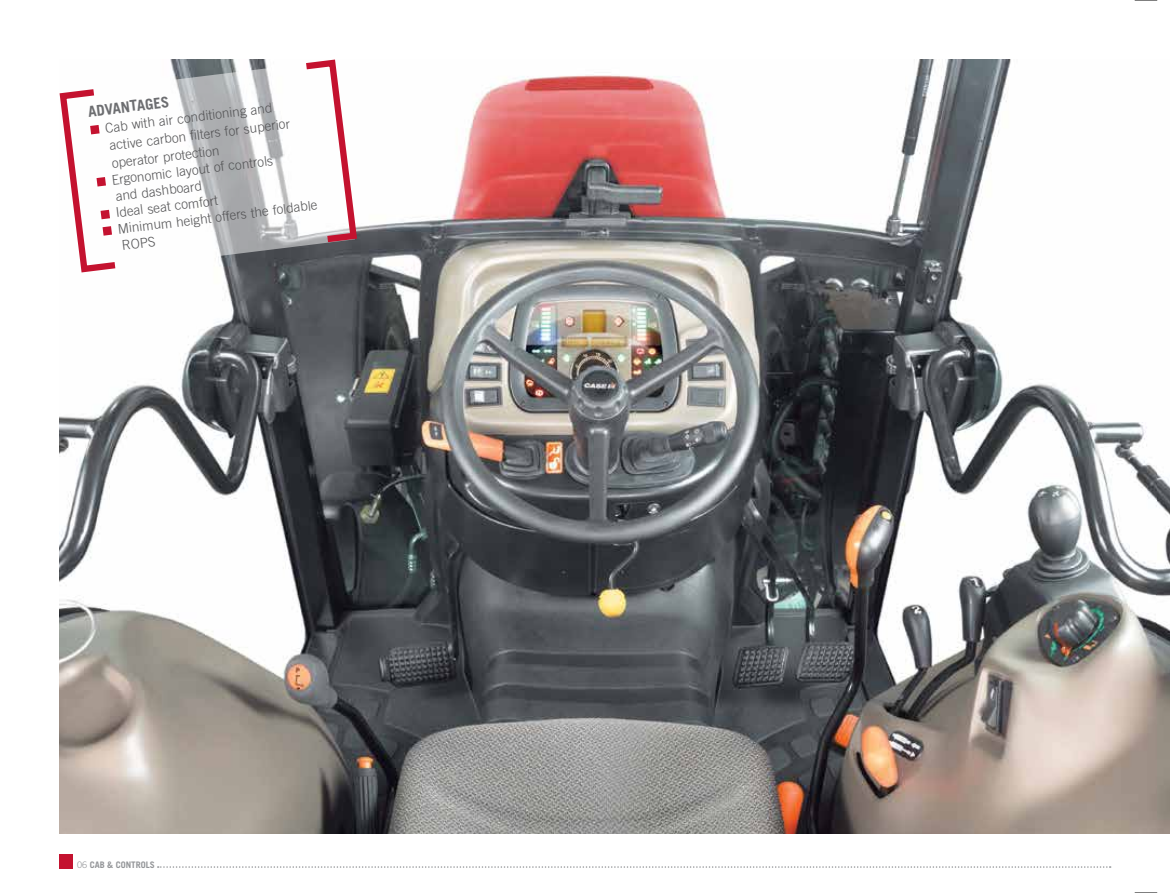
<style>
.page{position:relative;width:1170px;height:893px;background:#fff}
.page>*{position:absolute;margin:0;border:0;box-sizing:border-box;transform-origin:0 0}
.t1{font:700 15px "Trade Gothic LT Std";color:#6d6e71}
.t2{font:300 13.5px/16.5px "Trade Gothic LT Std";color:#545456}
.t3{font:700 9px "Trade Gothic LT Std";color:#939598}
.s1{font-weight:300}
</style>
<div class="page">
<div style="left:60px;top:855px;width:13px;height:12px;background:#c4122f"></div>
<svg style="left:158px;top:866px;width:952px;height:2px"></svg>
<div style="left:60px;top:856px;width:13px;height:12px;background:#c4122f"></div>
<img style="left:60px;top:60px;width:1097px;height:773px">
<svg style="left:61px;top:60px;width:294px;height:213px"></svg>
<svg style="left:299px;top:59px;width:61px;height:187px"></svg>
<svg style="left:59px;top:85px;width:63px;height:191px"></svg>
<img style="left:1157px;top:473px;width:12px;height:360px">
<svg style="left:1134px;top:0;width:23px;height:1px"></svg>
<svg style="left:1134px;top:892px;width:23px;height:1px"></svg>
<p class="t1" style="left:87px;top:102px;width:83px;rotate:-7deg">ADVANTAGES</p>
<p class="t2" style="left:104px;top:119px;width:185px;line-height:18px;rotate:-7deg">Cab with air conditioning and active carbon fi lters for superior operator protection</p>
<p class="t2" style="left:111px;top:172px;width:203px;rotate:-7deg">Ergonomic layout of controls<br>and dashboard<br>Ideal seat comfort<br>Minimum height offers the foldable<br>ROPS</p>
<p class="t3" style="left:77px;top:859px;width:79px"><span class="s1">06</span> CAB &amp; CONTROLS</p>
</div>
